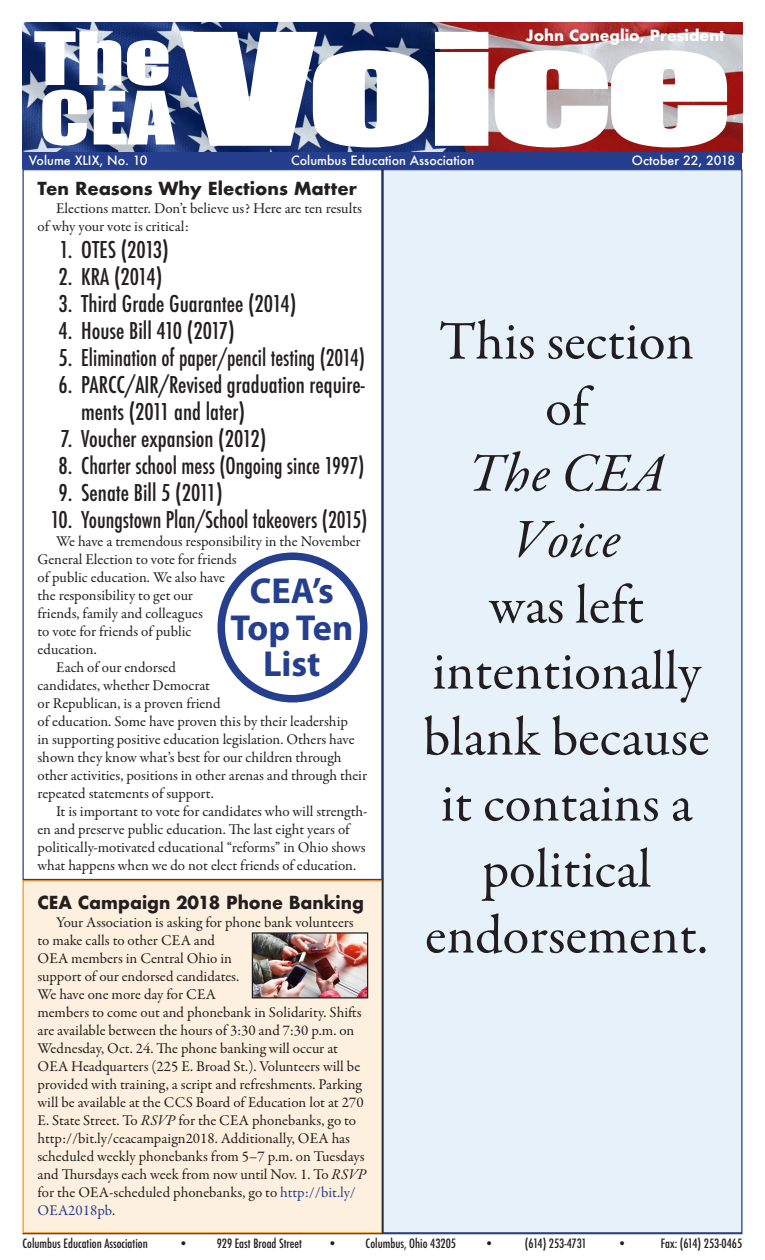
<style>
.page{position:relative;width:765px;height:1260px;background:#fff}
.page>*{position:absolute;margin:0;border:0;box-sizing:border-box;transform-origin:0 0}
.t1{font:68px "Impact";color:#fff;scale:1.35 1}
.t2{font:55px/66px "Garamond Premr Pro";color:#221e1f;text-align:center}
.t3{font:italic 55px/66px "Garamond Premr Pro";color:#221e1f;text-align:center}
.t4{font:700 36.25px/36.2px "Myriad Pro";color:#253f8e;text-align:center}
.t5{font:500 condensed 22.5px/27px "Futura";color:#231f20}
.t6{font:700 17.5px "Futura";color:#231f20}
.t7{font:15px/18px "Garamond Premr Pro";color:#231f20}
.t8{font:700 15px "Futura";color:#fff}
.t9{font:500 condensed 12.5px "Futura";color:#231f20}
.t10{font:500 12.5px "Futura";color:#fff}
.t11{font:500 condensed 12.5px "Futura";letter-spacing:-.03em;color:#231f20}
.s1{font-style:italic}
.s2{color:#253f8e}
</style>
<div class="page">
<div style="left:22px;top:880px;width:360px;height:353px;background:#fef0de;border:1px solid #f7931d"></div>
<img style="left:23px;top:22px;width:719px;height:130px">
<div style="left:382px;top:169px;width:360px;height:1064px;background:#e6f1f9;border:1px solid #253f8e"></div>
<div style="left:22px;top:152px;width:720px;height:17px;background:#253f8e"></div>
<hr style="left:22px;top:1233px;width:720px;height:1px;background:#231f20">
<hr style="left:382px;top:169px;width:1px;height:1065px;background:#231f20">
<svg style="left:178px;top:30px;width:550px;height:119px"></svg>
<div style="left:218px;top:552px;width:150px;height:150px;border:8px solid #253f8e;border-radius:50%"></div>
<img style="left:254px;top:934px;width:112px;height:62px">
<div style="left:252px;top:932px;width:116px;height:66px;border:1px solid #231f20"></div>
<p class="t1" style="left:34px;top:6px;width:103px">The</p>
<p class="t1" style="left:39px;top:65px;width:102px">CEA</p>
<p class="t8" style="left:526px;top:25px;width:201px">John Coneglio, President</p>
<p class="t10" style="left:29px;top:152px;width:120px">Volume XLIX, No. 10</p>
<p class="t10" style="left:291px;top:152px;width:185px">Columbus Education Association</p>
<p class="t10" style="left:632px;top:152px;width:105px">October 22, 2018</p>
<p class="t6" style="left:38px;top:175px;width:321px">Ten Reasons Why Elections Matter</p>
<p class="t7" style="left:38px;top:199px;width:326px;text-indent:19px">Elections matter. Don’t believe us? Here are ten results of why your vote is critical:</p>
<p class="t5" style="left:60px;top:236px;width:111px">1. OTES (2013)</p>
<p class="t5" style="left:59px;top:263px;width:105px">2. KRA (2014)</p>
<p class="t5" style="left:59px;top:290px;width:239px">3. Third Grade Guarantee (2014)</p>
<p class="t5" style="left:59px;top:317px;width:178px">4. House Bill 410 (2017)</p>
<p class="t5" style="left:59px;top:344px;width:308px">5. Elimination of paper/pencil testing (2014)</p>
<p class="t5" style="left:81px;top:371px;width:285px;text-indent:-23px">6. PARCC/AIR/Revised graduation require&shy;ments (2011 and later)</p>
<p class="t5" style="left:60px;top:425px;width:208px">7. Voucher expansion (2012)</p>
<p class="t5" style="left:59px;top:452px;width:308px">8. Charter school mess (Ongoing since 1997)</p>
<p class="t5" style="left:59px;top:479px;width:166px">9. Senate Bill 5 (2011)</p>
<p class="t5" style="left:50px;top:506px;width:319px">10. Youngstown Plan/School takeovers (2015)</p>
<p class="t7" style="left:38px;top:532px;width:325px;text-indent:19px">We have a tremendous responsibility in the November<br>General Election to vote for friends</p>
<p class="t7" style="left:38px;top:568px;width:189px">of public education. We also have the responsibility to get our friends, family and colleagues<br>to vote for friends of public education.</p>
<p class="t7" style="left:38px;top:658px;width:331px;text-indent:19px">Each of our endorsed<br>candidates, whether Democrat<br>or Republican, is a proven friend<br>of education. Some have proven this by their leadership<br>in supporting positive education legislation. Others have shown they know what’s best for our children through other activities, positions in other arenas and through their repeated statements of support.</p>
<p class="t7" style="left:38px;top:802px;width:331px;text-indent:19px">It is important to vote for candidates who will strength&shy;en and preserve public education. The last eight years of politically-motivated educational “reforms” in Ohio shows what happens when we do not elect friends of education.</p>
<p class="t6" style="left:38px;top:889px;width:328px">CEA Campaign 2018 Phone Banking</p>
<p class="t7" style="left:38px;top:913px;width:330px;text-indent:19px">Your Association is asking for phone bank volunteers to make calls to other CEA and<br>OEA members in Central Ohio in<br>support of our endorsed candidates.<br>We have one more day for CEA<br>members to come out and phonebank in Solidarity. Shifts are available between the hours of 3:30 and 7:30 p.m. on Wednesday, Oct. 24. The phone banking will occur at OEA Headquarters (225 E. Broad St.). Volunteers will be provided with training, a script and refreshments. Parking will be available at the CCS Board of Education lot at 270<br>E. State Street. To <span class="s1">RSVP</span> for the CEA phonebanks, go to http://bit.ly/ceacampaign2018. Additionally, OEA has scheduled weekly phonebanks from 5–7 p.m. on Tuesdays and Thursdays each week from now until Nov. 1. To <span class="s1">RSVP </span>for the OEA-scheduled phonebanks, go to <span class="s2">http://bit.ly/ OEA2018pb</span>.</p>
<p class="t4" style="left:250px;top:572px;width:86px">CEA’s</p>
<p class="t4" style="left:231px;top:608px;width:124px">Top Ten<br>List</p>
<h2 class="t2" style="left:439px;top:309px;width:256px">This section of</h2>
<h2 class="t3" style="left:468px;top:443px;width:198px">The CEA<br>Voice</h2>
<h2 class="t2" style="left:423px;top:573px;width:288px">was left intentionally blank because it contains a political endorsement.</h2>
<p class="t9" style="left:22px;top:1235px;width:127px">Columbus Education Association</p>
<p class="t9" style="left:179px;top:1235px;width:125px">• 929 East Broad Street</p>
<p class="t9" style="left:328px;top:1235px;width:130px">• Columbus, Ohio 43205</p>
<p class="t9" style="left:485px;top:1235px;width:11px">•</p>
<p class="t11" style="left:525px;top:1235px;width:63px">(614) 253-4731</p>
<p class="t9" style="left:618px;top:1235px;width:11px">•</p>
<p class="t9" style="left:661px;top:1235px;width:83px">Fax: (614) 253-0465</p>
</div>
